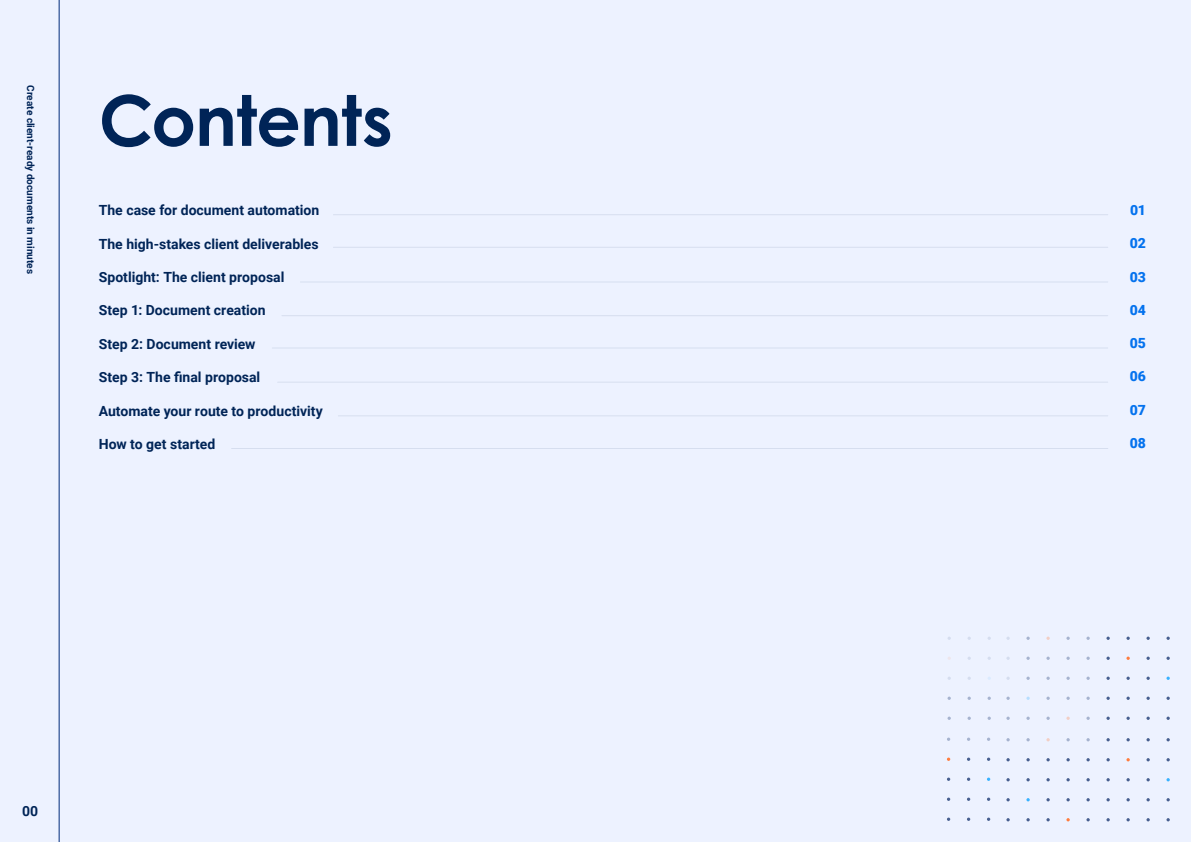
<style>
.page{position:relative;width:1191px;height:842px;background:#edf2ff}
.page>*{position:absolute;margin:0;border:0;box-sizing:border-box;transform-origin:0 0}
.t1{font:700 70px "Century Gothic";letter-spacing:-.015em;color:#002457}
.t2{font:700 14px "Roboto";color:#002457}
.t3{font:900 14px "Roboto";color:#0472ee}
.t4{font:700 10px "Roboto";color:#002457}
</style>
<div class="page">
<svg style="left:987px;top:757px;width:3px;height:4px"></svg>
<svg style="left:967px;top:757px;width:3px;height:4px"></svg>
<svg style="left:947px;top:757px;width:3px;height:4px"></svg>
<svg style="left:987px;top:777px;width:3px;height:4px"></svg>
<svg style="left:967px;top:777px;width:3px;height:4px"></svg>
<svg style="left:947px;top:777px;width:3px;height:4px"></svg>
<svg style="left:987px;top:797px;width:3px;height:4px"></svg>
<svg style="left:967px;top:797px;width:3px;height:4px"></svg>
<svg style="left:947px;top:797px;width:3px;height:4px"></svg>
<svg style="left:987px;top:817px;width:3px;height:4px"></svg>
<svg style="left:967px;top:817px;width:3px;height:4px"></svg>
<svg style="left:947px;top:817px;width:3px;height:4px"></svg>
<hr style="left:59px;top:0;width:1px;height:842px;background:#002b7b">
<hr style="left:333px;top:214px;width:774px;height:1px;background:#002457">
<hr style="left:333px;top:247px;width:774px;height:1px;background:#002457">
<hr style="left:300px;top:282px;width:807px;height:1px;background:#002457">
<hr style="left:282px;top:315px;width:825px;height:1px;background:#002457">
<hr style="left:272px;top:348px;width:835px;height:1px;background:#002457">
<hr style="left:278px;top:382px;width:829px;height:1px;background:#002457">
<hr style="left:231px;top:448px;width:876px;height:1px;background:#002457">
<hr style="left:338px;top:416px;width:769px;height:1px;background:#002457">
<p class="t4" style="left:38px;top:85px;width:190px;rotate:90deg">Create client-ready documents in minutes</p>
<h1 class="t1" style="left:99px;top:67px;width:295px">Contents</h1>
<p class="t2" style="left:99px;top:200px;width:222px">The case for document automation</p>
<p class="t3" style="left:1130px;top:200px;width:17px">01</p>
<p class="t2" style="left:99px;top:234px;width:221px">The high-stakes client deliverables</p>
<p class="t3" style="left:1129px;top:234px;width:18px">02</p>
<p class="t3" style="left:1129px;top:267px;width:18px">03</p>
<p class="t3" style="left:1129px;top:300px;width:18px">04</p>
<p class="t2" style="left:99px;top:334px;width:158px">Step 2: Document review</p>
<p class="t3" style="left:1129px;top:333px;width:18px">05</p>
<p class="t3" style="left:1129px;top:367px;width:18px">06</p>
<p class="t2" style="left:99px;top:267px;width:187px">Spotlight: The client proposal</p>
<p class="t2" style="left:99px;top:301px;width:168px">Step 1: Document creation</p>
<p class="t2" style="left:99px;top:367px;width:163px">Step 3: The final proposal</p>
<p class="t2" style="left:99px;top:401px;width:226px">Automate your route to productivity</p>
<p class="t2" style="left:99px;top:434px;width:118px">How to get started</p>
<p class="t3" style="left:1130px;top:400px;width:18px">07</p>
<p class="t3" style="left:1129px;top:433px;width:18px">08</p>
<p class="t2" style="left:22px;top:801px;width:18px">00</p>
</div>
